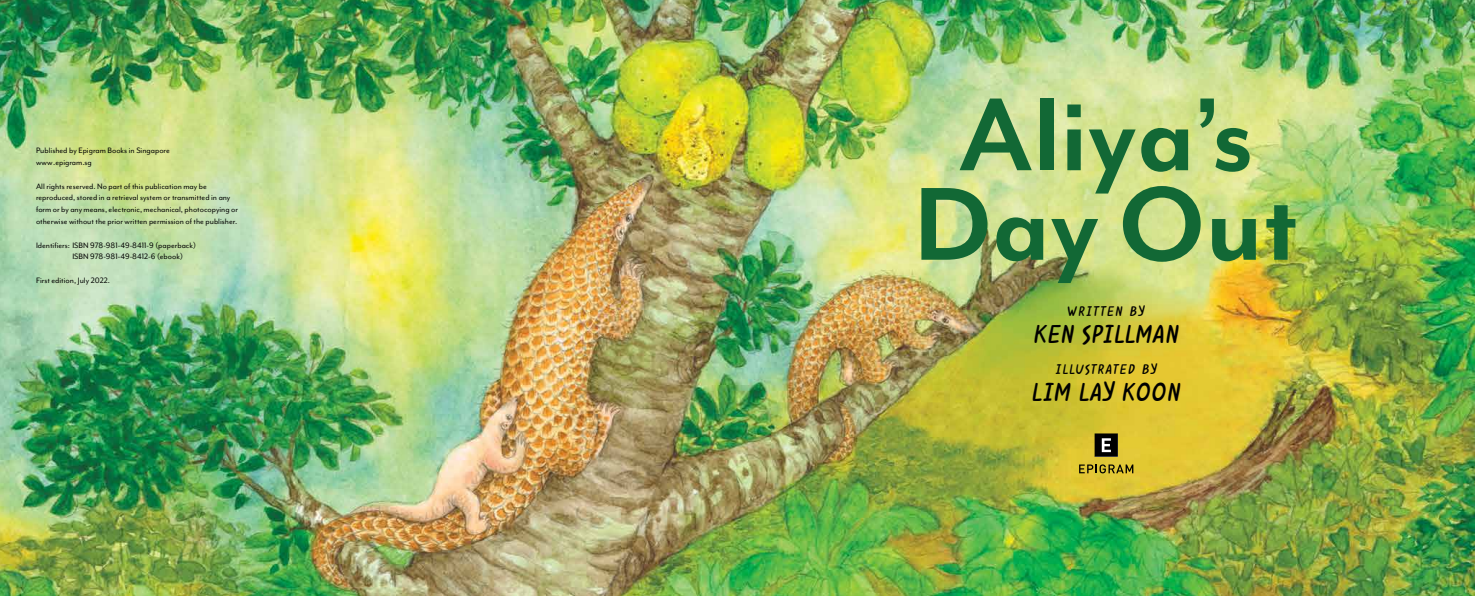
<style>
.page{position:relative;width:1475px;height:596px;background:#fff}
.page>*{position:absolute;margin:0;border:0;box-sizing:border-box;transform-origin:0 0}
.t1{font:700 119.3px/89.4px "Mr Eaves Mod OT";color:#126835;text-align:center}
.t2{font:26px "Kabuh Rivs";letter-spacing:.005em;color:#000}
.t3{font:14px "Kabuh Rivs";letter-spacing:.06em;color:#000}
.t4{font:9px/11.8px "Mr Eaves Mod OT";color:#000}
</style>
<div class="page">
<img style="left:0;top:0;width:1474px;height:595px">
<svg style="left:1094px;top:433px;width:23px;height:23px"></svg>
<svg style="left:1078px;top:464px;width:55px;height:9px"></svg>
<p class="t4" style="left:36px;top:144px;width:135px">Published by Epigram Books in Singapore www.epigram.sg</p>
<p class="t4" style="left:36px;top:180px;width:203px">All rights reserved. No part of this publication may be reproduced, stored in a retrieval system or transmitted in any form or by any means, electronic, mechanical, photocopying or otherwise without the prior written permission of the publisher.</p>
<p class="t4" style="left:72px;top:239px;width:125px;text-indent:-36px">Identifiers: ISBN 978-981-49-8411-9 (paperback)<br>ISBN 978-981-49-8412-6 (ebook)</p>
<p class="t4" style="left:36px;top:274px;width:75px">First edition, July 2022.</p>
<h1 class="t1" style="left:913px;top:91px;width:387px">Aliya’s<br>Day Out</h1>
<h3 class="t3" style="left:1067px;top:303px;width:79px">WRITTEN BY</h3>
<h2 class="t2" style="left:1033px;top:320px;width:147px">KEN SPILLMAN</h2>
<h3 class="t3" style="left:1054px;top:361px;width:104px">ILLUSTRATED BY</h3>
<h2 class="t2" style="left:1031px;top:378px;width:151px">LIM LAY KOON</h2>
</div>
